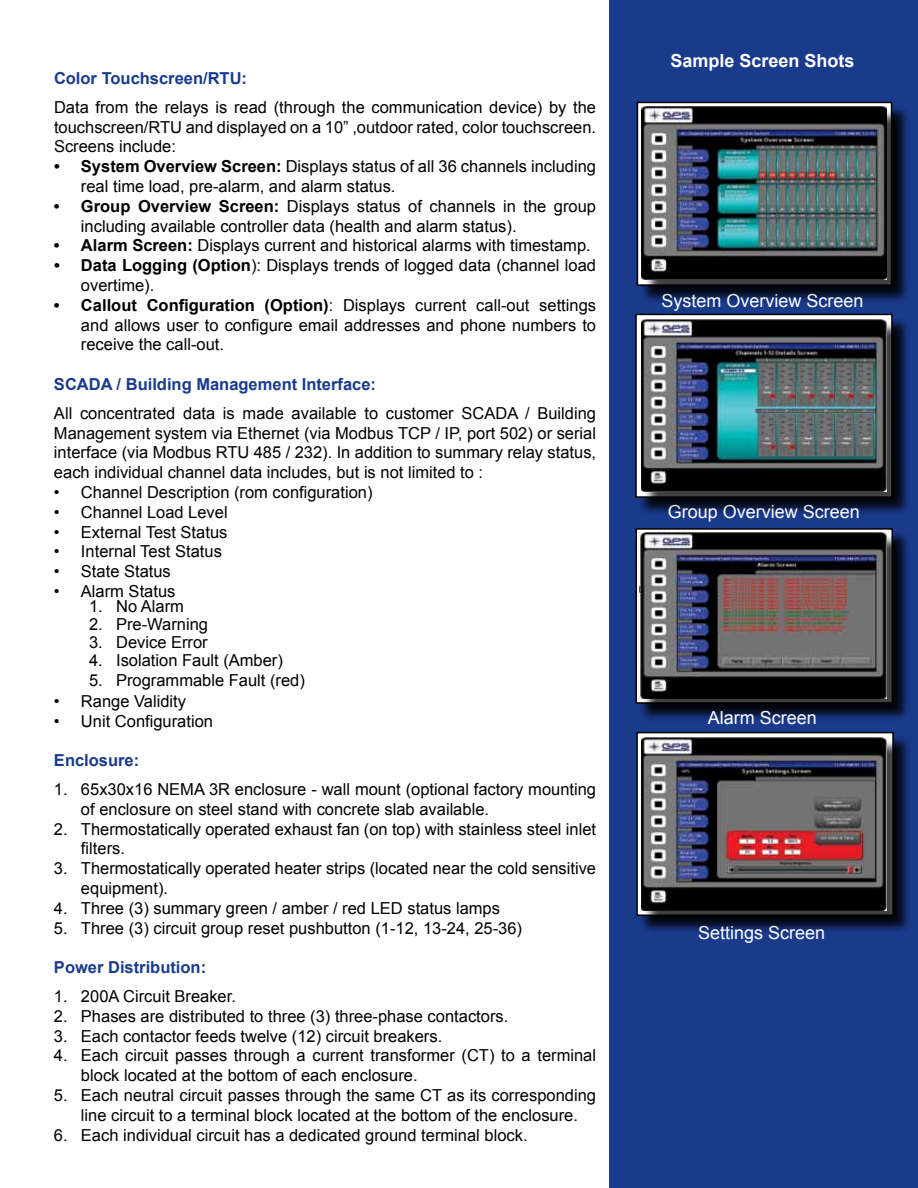
<style>
.page{position:relative;width:918px;height:1188px;background:#fff}
.page>*{position:absolute;margin:0;border:0;box-sizing:border-box;transform-origin:0 0}
.t1{font:18px "Arial";color:#fff}
.t2{font:700 18px "Arial";color:#fff}
.t3{font:16.5px/19.8px "Arial";color:#000}
.t4{font:700 16.5px "Arial";color:#1a3a8c}
.s1{font-weight:700}
</style>
<div class="page">
<div style="left:609px;top:0;width:309px;height:1188px;background:#1a3a8c"></div>
<div style="left:638px;top:530px;width:274px;height:192px;background:#000;opacity:.75"></div>
<div style="left:636px;top:528px;width:257px;height:176px;border:2px solid #000"></div>
<div style="left:642px;top:534px;width:263px;height:183px;background:#000;opacity:.75"></div>
<img style="left:640px;top:532px;width:246px;height:166px">
<div style="left:638px;top:316px;width:273px;height:200px;background:#000;opacity:.75"></div>
<div style="left:636px;top:314px;width:256px;height:183px;background:#fff"></div>
<div style="left:635px;top:314px;width:258px;height:184px;border:2px solid #000"></div>
<div style="left:643px;top:321px;width:262px;height:190px;background:#000;opacity:.75"></div>
<img style="left:641px;top:319px;width:245px;height:173px">
<div style="left:639px;top:104px;width:272px;height:200px;background:#000;opacity:.75"></div>
<div style="left:637px;top:102px;width:255px;height:184px;border:2px solid #000"></div>
<div style="left:644px;top:109px;width:261px;height:189px;background:#000;opacity:.75"></div>
<img style="left:642px;top:107px;width:245px;height:172px">
<div style="left:639px;top:734px;width:273px;height:200px;background:#000;opacity:.75"></div>
<div style="left:636px;top:732px;width:258px;height:184px;border:2px solid #000"></div>
<div style="left:643px;top:740px;width:262px;height:189px;background:#000;opacity:.75"></div>
<img style="left:641px;top:737px;width:245px;height:173px">
<p class="t4" style="left:54px;top:67px;width:195px">Color Touchscreen/RTU:</p>
<p class="t3" style="left:54px;top:97px;width:544px;text-align:justify">Data from the relays is read (through the communication device) by the touchscreen/RTU and displayed on a 10” ,outdoor rated, color touchscreen.<br>Screens include:</p>
<p class="t3" style="left:81px;top:157px;width:517px;text-indent:-27px"><span class="s1">• System Overview Screen:</span> Displays status of all 36 channels including real time load, pre-alarm, and alarm status.</p>
<p class="t3" style="left:81px;top:196px;width:517px;text-indent:-27px"><span class="s1">• Group Overview Screen:</span> Displays status of channels in the group including available controller data (health and alarm status).</p>
<p class="t3" style="left:54px;top:236px;width:538px"><span class="s1">• Alarm Screen:</span> Displays current and historical alarms with timestamp.</p>
<p class="t3" style="left:81px;top:256px;width:517px;text-indent:-27px"><span class="s1">• Data Logging (Option</span>): Displays trends of logged data (channel load overtime).</p>
<p class="t3" style="left:81px;top:295px;width:517px;text-align:justify;text-indent:-27px"><span class="s1">• Callout Configuration (Option)</span>: Displays current call-out settings and allows user to configure email addresses and phone numbers to receive the call-out.</p>
<p class="t4" style="left:54px;top:373px;width:324px">SCADA / Building Management Interface:</p>
<p class="t3" style="left:54px;top:403px;width:544px;text-align:justify">All concentrated data is made available to customer SCADA / Building Management system via Ethernet (via Modbus TCP / IP, port 502) or serial interface (via Modbus RTU 485 / 232). In addition to summary relay status, each individual channel data includes, but is not limited to :</p>
<p class="t3" style="left:54px;top:482px;width:320px">• Channel Description (rom configuration)</p>
<p class="t3" style="left:54px;top:502px;width:175px">• Channel Load Level</p>
<p class="t3" style="left:54px;top:522px;width:175px">• External Test Status</p>
<p class="t3" style="left:54px;top:542px;width:169px">• Internal Test Status</p>
<p class="t3" style="left:54px;top:562px;width:118px">• State Status</p>
<p class="t3" style="left:54px;top:581px;width:123px">• Alarm Status</p>
<p class="t3" style="left:89px;top:597px;width:96px">1. No Alarm</p>
<p class="t3" style="left:89px;top:615px;width:120px">2. Pre-Warning</p>
<p class="t3" style="left:89px;top:633px;width:120px">3. Device Error</p>
<p class="t3" style="left:89px;top:651px;width:195px">4. Isolation Fault (Amber)</p>
<p class="t3" style="left:89px;top:671px;width:217px">5. Programmable Fault (red)</p>
<p class="t3" style="left:54px;top:691px;width:134px">• Range Validity</p>
<p class="t3" style="left:54px;top:711px;width:161px">• Unit Configuration</p>
<p class="t4" style="left:54px;top:749px;width:87px">Enclosure:</p>
<p class="t3" style="left:81px;top:779px;width:517px;text-indent:-27px">1. 65x30x16 NEMA 3R enclosure - wall mount (optional factory mounting of enclosure on steel stand with concrete slab available.</p>
<p class="t3" style="left:81px;top:819px;width:517px;text-indent:-27px">2. Thermostatically operated exhaust fan (on top) with stainless steel inlet filters.</p>
<p class="t3" style="left:81px;top:859px;width:517px;text-indent:-27px">3. Thermostatically operated heater strips (located near the cold sensitive equipment).</p>
<p class="t3" style="left:54px;top:898px;width:448px">4. Three (3) summary green / amber / red LED status lamps</p>
<p class="t3" style="left:54px;top:918px;width:470px">5. Three (3) circuit group reset pushbutton (1-12, 13-24, 25-36)</p>
<p class="t4" style="left:54px;top:956px;width:154px">Power Distribution:</p>
<p class="t3" style="left:54px;top:986px;width:183px">1. 200A Circuit Breaker.</p>
<p class="t3" style="left:54px;top:1006px;width:456px">2. Phases are distributed to three (3) three-phase contactors.</p>
<p class="t3" style="left:54px;top:1026px;width:390px">3. Each contactor feeds twelve (12) circuit breakers.</p>
<p class="t3" style="left:81px;top:1046px;width:517px;text-indent:-27px">4. Each circuit passes through a current transformer (CT) to a terminal block located at the bottom of each enclosure.</p>
<p class="t3" style="left:54px;top:1085px;width:544px;text-align:center">5. Each neutral circuit passes through the same CT as its corresponding line circuit to a terminal block located at the bottom of the enclosure.</p>
<p class="t3" style="left:54px;top:1125px;width:475px">6. Each individual circuit has a dedicated ground terminal block.</p>
<p class="t2" style="left:670px;top:49px;width:186px">Sample Screen Shots</p>
<p class="t1" style="left:661px;top:289px;width:204px">System Overview Screen</p>
<p class="t1" style="left:668px;top:500px;width:194px">Group Overview Screen</p>
<p class="t1" style="left:708px;top:706px;width:111px">Alarm Screen</p>
<p class="t1" style="left:698px;top:920px;width:129px">Settings Screen</p>
</div>
